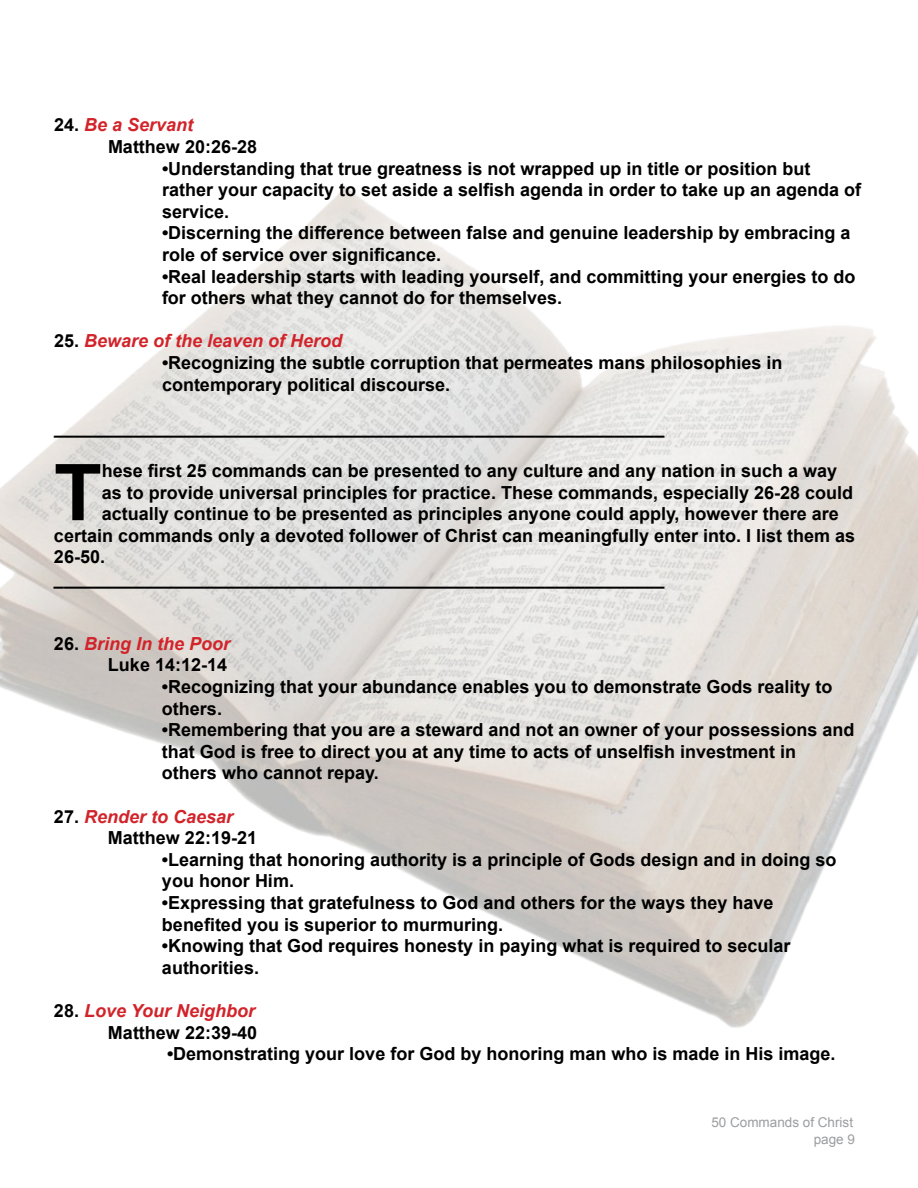
<style>
.page{position:relative;width:918px;height:1188px;background:#fff}
.page>*{position:absolute;margin:0;border:0;box-sizing:border-box;transform-origin:0 0}
.t1{font:700 78.3px "Arial";color:#000}
.t2{font:700 18px/21.6px "Arial";color:#000}
.t3{font:italic 700 18px "Arial";color:#d2232a}
.t4{font:13.5px/16.5px "Arial";color:#9b9da0;text-align:right}
.s1{font-style:italic;color:#d2232a}
.s2{font-style:normal;color:#000}
</style>
<div class="page">
<img style="left:0;top:187px;width:918px;height:841px">
<p class="t2" style="left:108px;top:115px;width:151px;text-indent:-54px">24. <span class="s1">Be a Servant<br></span>Matthew 20:26-28</p>
<p class="t2" style="left:162px;top:158px;width:701px">•Understanding that true greatness is not wrapped up in title or position but rather your capacity to set aside a selfish agenda in order to take up an agenda of service.</p>
<p class="t2" style="left:162px;top:223px;width:690px">•Discerning the difference between false and genuine leadership by embracing a role of service over significance.</p>
<p class="t2" style="left:162px;top:266px;width:695px">•Real leadership starts with leading yourself, and committing your energies to do for others what they cannot do for themselves.</p>
<p class="t3" style="left:54px;top:329px;width:290px"><span class="s2">25.</span> Beware of the leaven of Herod</p>
<p class="t2" style="left:162px;top:352px;width:622px">•Recognizing the subtle corruption that permeates mans philosophies in contemporary political discourse.</p>
<p class="t2" style="left:54px;top:417px;width:612px">_____________________________________________________________</p>
<h1 class="t1" style="left:54px;top:441px;width:49px">T</h1>
<p class="t2" style="left:102px;top:460px;width:737px">hese first 25 commands can be presented to any culture and any nation in such a way</p>
<p class="t2" style="left:102px;top:482px;width:753px">as to provide universal principles for practice. These commands, especially 26-28 could</p>
<p class="t2" style="left:102px;top:504px;width:738px">actually continue to be presented as principles anyone could apply, however there are</p>
<p class="t2" style="left:54px;top:525px;width:803px">certain commands only a devoted follower of Christ can meaningfully enter into. I list them as</p>
<p class="t2" style="left:54px;top:547px;width:53px">26-50.</p>
<p class="t2" style="left:54px;top:568px;width:612px">_____________________________________________________________</p>
<p class="t2" style="left:54px;top:633px;width:178px;text-align:right">26. <span class="s1">Bring In the Poor<br></span>Luke 14:12-14</p>
<p class="t2" style="left:162px;top:676px;width:672px">•Recognizing that your abundance enables you to demonstrate Gods reality to others.</p>
<p class="t2" style="left:162px;top:720px;width:694px">•Remembering that you are a steward and not an owner of your possessions and that God is free to direct you at any time to acts of unselfish investment in others who cannot repay.</p>
<p class="t2" style="left:108px;top:806px;width:151px;text-indent:-54px">27. <span class="s1">Render to Caesar<br></span>Matthew 22:19-21</p>
<p class="t2" style="left:162px;top:849px;width:676px">•Learning that honoring authority is a principle of Gods design and in doing so you honor Him.</p>
<p class="t2" style="left:162px;top:892px;width:613px">•Expressing that gratefulness to God and others for the ways they have benefited you is superior to murmuring.</p>
<p class="t2" style="left:162px;top:936px;width:630px">•Knowing that God requires honesty in paying what is required to secular authorities.</p>
<p class="t2" style="left:54px;top:1000px;width:205px;text-align:right">28. <span class="s1">Love Your Neighbor<br></span>Matthew 22:39-40</p>
<p class="t2" style="left:167px;top:1044px;width:670px">•Demonstrating your love for God by honoring man who is made in His image.</p>
<p class="t4" style="left:711px;top:1114px;width:145px">50 Commands of Christ page 9</p>
</div>
